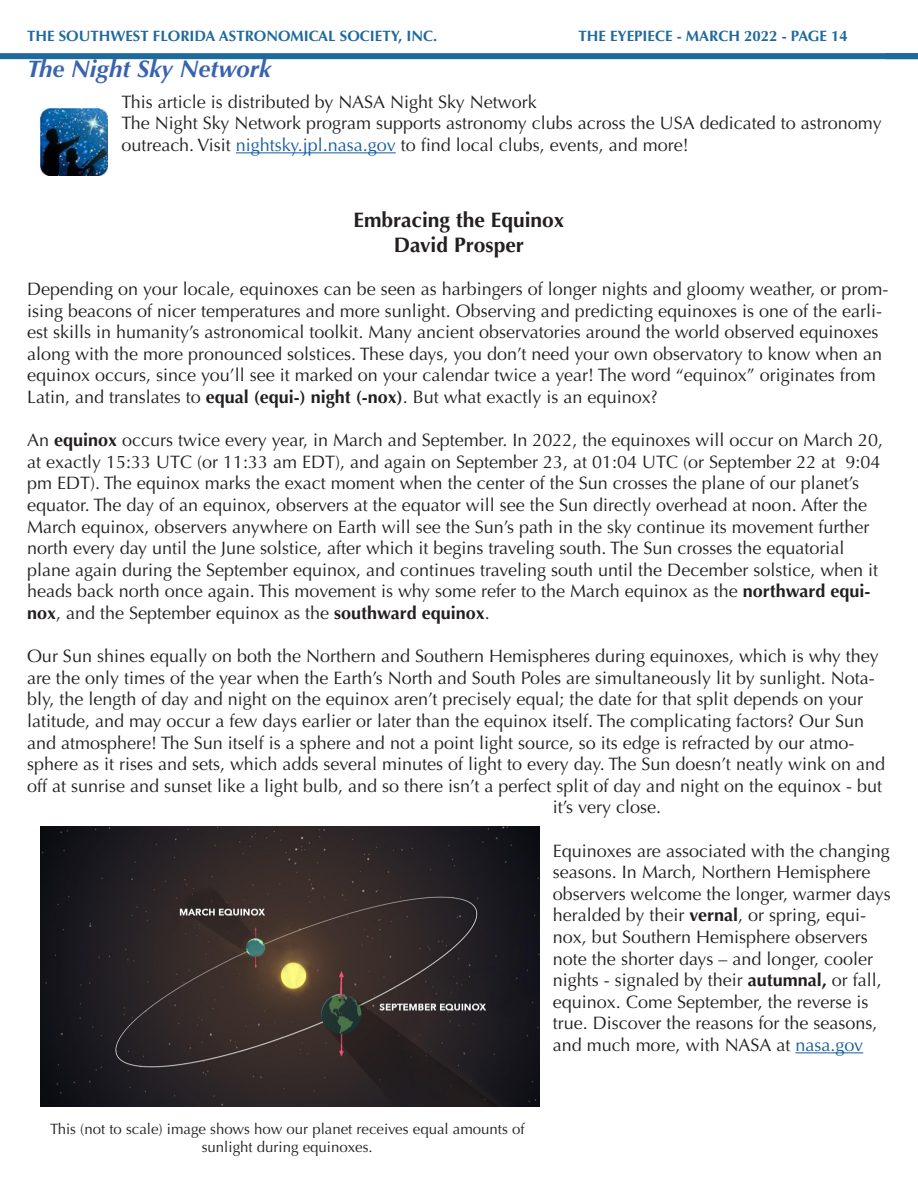
<style>
.page{position:relative;width:918px;height:1188px;background:#fff}
.page>*{position:absolute;margin:0;border:0;box-sizing:border-box;transform-origin:0 0}
.Header_1{font:italic 700 24px "Optima";color:#3a63af}
.t1{font:700 21px "Optima";color:#231f20}
.t2{font:18px/21.6px "Optima";color:#231f20}
.t3{font:15px/18px "Optima";color:#231f20;text-align:center}
.t4{font:700 15px "Optima";color:#1f6a9d}
.s1{color:#175d9e}
.s2{font-weight:700}
</style>
<div class="page">
<div style="left:0;top:53px;width:918px;height:6px;background:#1f6a9d"></div>
<hr style="left:236px;top:152px;width:160px;height:1px;background:#175d9e">
<hr style="left:795px;top:1052px;width:68px;height:1px;background:#175d9e">
<img style="left:40px;top:108px;width:68px;height:68px">
<img style="left:40px;top:826px;width:499px;height:281px">
<p class="t4" style="left:27px;top:27px;width:412px">THE SOUTHWEST FLORIDA ASTRONOMICAL SOCIETY, INC.</p>
<p class="t4" style="left:578px;top:27px;width:271px">THE EYEPIECE - MARCH 2022 - PAGE 14</p>
<p class="Header_1" style="left:27px;top:55px;width:246px">The Night Sky Network</p>
<p class="t2" style="left:122px;top:91px;width:417px">This article is distributed by NASA Night Sky Network</p>
<p class="t2" style="left:122px;top:113px;width:762px">The Night Sky Network program supports astronomy clubs across the USA dedicated to astronomy outreach. Visit <span class="s1">nightsky.jpl.nasa.gov</span> to find local clubs, events, and more!</p>
<p class="t1" style="left:354px;top:207px;width:212px">Embracing the Equinox</p>
<p class="t1" style="left:394px;top:233px;width:132px">David Prosper</p>
<p class="t2" style="left:27px;top:278px;width:863px">Depending on your locale, equinoxes can be seen as harbingers of longer nights and gloomy weather, or prom&shy;ising beacons of nicer temperatures and more sunlight. Observing and predicting equinoxes is one of the earli&shy;est skills in humanity’s astronomical toolkit. Many ancient observatories around the world observed equinoxes along with the more pronounced solstices. These days, you don’t need your own observatory to know when an equinox occurs, since you’ll see it marked on your calendar twice a year! The word “equinox” originates from Latin, and translates to <span class="s2">equal (equi-) night (-nox)</span>. But what exactly is an equinox?</p>
<p class="t2" style="left:27px;top:430px;width:858px">An <span class="s2">equinox</span> occurs twice every year, in March and September. In 2022, the equinoxes will occur on March 20, at exactly 15:33 UTC (or 11:33 am EDT), and again on September 23, at 01:04 UTC (or September 22 at 9:04 pm EDT). The equinox marks the exact moment when the center of the Sun crosses the plane of our planet’s equator. The day of an equinox, observers at the equator will see the Sun directly overhead at noon. After the March equinox, observers anywhere on Earth will see the Sun’s path in the sky continue its movement further north every day until the June solstice, after which it begins traveling south. The Sun crosses the equatorial plane again during the September equinox, and continues traveling south until the December solstice, when it heads back north once again. This movement is why some refer to the March equinox as the <span class="s2">northward equi&shy;nox</span>, and the September equinox as the <span class="s2">southward equinox</span>.</p>
<p class="t2" style="left:27px;top:646px;width:853px">Our Sun shines equally on both the Northern and Southern Hemispheres during equinoxes, which is why they</p>
<p class="t2" style="left:27px;top:667px;width:849px">are the only times of the year when the Earth’s North and South Poles are simultaneously lit by sunlight. Nota-</p>
<p class="t2" style="left:27px;top:689px;width:838px">bly, the length of day and night on the equinox aren’t precisely equal; the date for that split depends on your</p>
<p class="t2" style="left:27px;top:710px;width:839px">latitude, and may occur a few days earlier or later than the equinox itself. The complicating factors? Our Sun</p>
<p class="t2" style="left:27px;top:732px;width:829px">and atmosphere! The Sun itself is a sphere and not a point light source, so its edge is refracted by our atmo-</p>
<p class="t2" style="left:27px;top:754px;width:860px">sphere as it rises and sets, which adds several minutes of light to every day. The Sun doesn’t neatly wink on and</p>
<p class="t2" style="left:27px;top:775px;width:857px">off at sunrise and sunset like a light bulb, and so there isn’t a perfect split of day and night on the equinox - but</p>
<p class="t2" style="left:553px;top:797px;width:110px">it’s very close.</p>
<p class="t2" style="left:553px;top:840px;width:340px">Equinoxes are associated with the changing seasons. In March, Northern Hemisphere observers welcome the longer, warmer days heralded by their <span class="s2">vernal</span>, or spring, equi&shy;nox, but Southern Hemisphere observers note the shorter days – and longer, cooler nights - signaled by their <span class="s2">autumnal,</span> or fall, equinox. Come September, the reverse is true. Discover the reasons for the seasons, and much more, with NASA at <span class="s1">nasa.gov</span></p>
<p class="t3" style="left:50px;top:1120px;width:476px">This (not to scale) image shows how our planet receives equal amounts of sunlight during equinoxes.</p>
</div>
